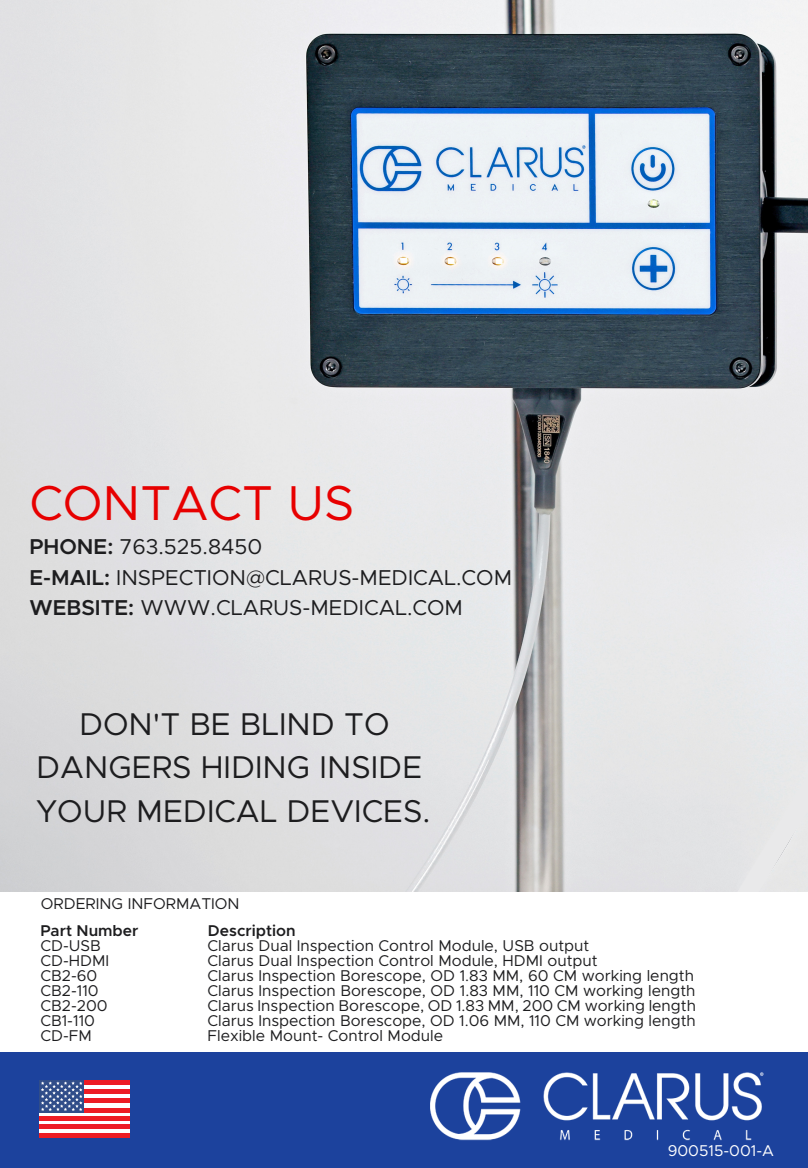
<style>
.page{position:relative;width:808px;height:1168px;background:#fff}
.page>*{position:absolute;margin:0;border:0;box-sizing:border-box;transform-origin:0 0}
.ParaStyle05_Leading{font:49.2px "Metropolis";color:#e70000}
.ParaStyle04_Leading{font:31.6px/43.5px "Metropolis";color:#1d1d1f;text-align:center}
.ParaStyle06_Leading{font:21.6px/30px "Metropolis";color:#1d1d1f}
.ParaStyle05_Leading-2{font:21.6px "Metropolis";color:#1d1d1f}
.ParaStyle03_Leading{font:15.7px "Metropolis";color:#1d1d1f}
.ParaStyle02_Leading{font:15.7px "Metropolis";color:#1d1d1f}
.ParaStyle01_Leading{font:600 15.7px "Metropolis";color:#1d1d1f}
.ParaStyle05_Leading-3{font:15.7px "Metropolis";color:#1d1d1f}
.ParaStyle05_Leading-4{font:15.7px "Metropolis";color:#fff}
.s1{font-weight:600}
</style>
<div class="page">
<img style="left:0;top:0;width:808px;height:892px">
<div style="left:737px;top:774px;width:71px;height:118px;background:#e7e7e8"></div>
<div style="left:0;top:1051px;width:808px;height:117px;background:#1c429d"></div>
<img style="left:431px;top:1072px;width:333px;height:69px">
<div style="left:39px;top:1080px;width:90px;height:58px;background:#fff"></div>
<hr style="left:39px;top:1080px;width:90px;height:4px;background:#ed1c24">
<hr style="left:39px;top:1089px;width:90px;height:4px;background:#ed1c24">
<div style="left:39px;top:1098px;width:90px;height:5px;background:#ed1c24"></div>
<hr style="left:39px;top:1108px;width:90px;height:4px;background:#ed1c24">
<div style="left:39px;top:1116px;width:90px;height:5px;background:#ed1c24"></div>
<div style="left:39px;top:1124px;width:90px;height:5px;background:#ed1c24"></div>
<div style="left:39px;top:1133px;width:90px;height:5px;background:#ed1c24"></div>
<div style="left:39px;top:1080px;width:45px;height:32px;background:#304d89"></div>
<svg style="left:41px;top:1081px;width:41px;height:30px"></svg>
<p class="ParaStyle05_Leading" style="left:29px;top:473px;width:326px">CONTACT US</p>
<p class="ParaStyle05_Leading-2" style="left:29px;top:534px;width:234px"><span class="s1">PHONE:</span> 763.525.8450</p>
<p class="ParaStyle06_Leading" style="left:29px;top:562px;width:484px"><span class="s1">E-MAIL:</span> INSPECTION@CLARUS-MEDICAL.COM<br><span class="s1">WEBSITE:</span> WWW.CLARUS-MEDICAL.COM</p>
<p class="ParaStyle04_Leading" style="left:36px;top:702px;width:396px">DON'T BE BLIND TO<br>DANGERS HIDING INSIDE<br>YOUR MEDICAL DEVICES.</p>
<p class="ParaStyle05_Leading-3" style="left:41px;top:894px;width:200px">ORDERING INFORMATION</p>
<p class="ParaStyle01_Leading" style="left:40px;top:920px;width:100px">Part Number</p>
<p class="ParaStyle01_Leading" style="left:208px;top:920px;width:89px">Description</p>
<p class="ParaStyle02_Leading" style="left:40px;top:936px;width:62px">CD-USB</p>
<p class="ParaStyle02_Leading" style="left:207px;top:936px;width:383px">Clarus Dual Inspection Control Module, USB output</p>
<p class="ParaStyle02_Leading" style="left:40px;top:951px;width:70px">CD-HDMI</p>
<p class="ParaStyle02_Leading" style="left:207px;top:951px;width:392px">Clarus Dual Inspection Control Module, HDMI output</p>
<p class="ParaStyle02_Leading" style="left:40px;top:966px;width:59px">CB2-60</p>
<p class="ParaStyle02_Leading" style="left:207px;top:966px;width:488px">Clarus Inspection Borescope, OD 1.83 MM, 60 CM working length</p>
<p class="ParaStyle03_Leading" style="left:40px;top:981px;width:60px">CB2-110</p>
<p class="ParaStyle03_Leading" style="left:208px;top:981px;width:489px">Clarus Inspection Borescope, OD 1.83 MM, 110 CM working length</p>
<p class="ParaStyle03_Leading" style="left:40px;top:996px;width:69px">CB2-200</p>
<p class="ParaStyle03_Leading" style="left:208px;top:996px;width:490px">Clarus Inspection Borescope, OD 1.83 MM, 200 CM working length</p>
<p class="ParaStyle03_Leading" style="left:40px;top:1011px;width:56px">CB1-110</p>
<p class="ParaStyle03_Leading" style="left:208px;top:1011px;width:490px">Clarus Inspection Borescope, OD 1.06 MM, 110 CM working length</p>
<p class="ParaStyle03_Leading" style="left:40px;top:1026px;width:53px">CD-FM</p>
<p class="ParaStyle03_Leading" style="left:208px;top:1026px;width:237px">Flexible Mount- Control Module</p>
<p class="ParaStyle05_Leading-4" style="left:668px;top:1141px;width:108px">900515-001-A</p>
</div>
